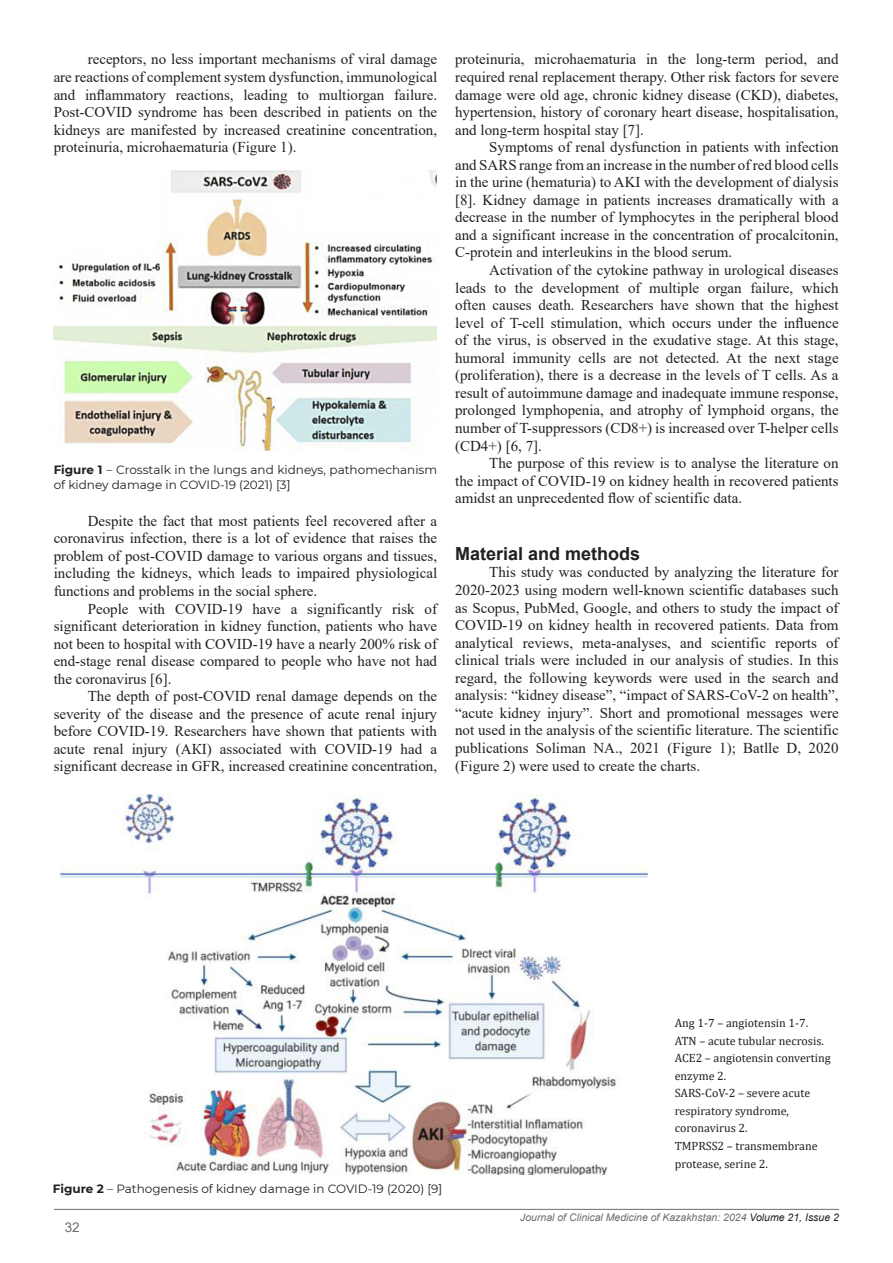
<style>
.page{position:relative;width:893px;height:1263px;background:#fff}
.page>*{position:absolute;margin:0;border:0;box-sizing:border-box;transform-origin:0 0}
.iwndegi_bas_takrip{font:700 18px "Arial";color:#231f20}
.negiz_matin{font:15px/17.5px "Times New Roman";color:#231f20;text-align:justify}
.t1{font:13.5px "Arial";color:#6c6d70}
.Table{font:12px/17.5px "Cambria";color:#231f20}
.negiz_matin-2{font:12px/15px "Montserrat";color:#231f20}
.t2{font:italic 10.5px "Arial";color:#6c6d70}
.s1{font-weight:700}
.s2{color:#231f20}
</style>
<div class="page">
<hr style="left:54px;top:1209px;width:785px;height:1px;background:#6c6d70">
<img style="left:54px;top:170px;width:382px;height:280px">
<img style="left:60px;top:795px;width:588px;height:380px">
<p class="negiz_matin" style="left:54px;top:50px;width:385px;text-indent:34px">receptors, no less important mechanisms of viral damage are reactions of complement system dysfunction, immunological and inflammatory reactions, leading to multiorgan failure.<br>Post-COVID syndrome has been described in patients on the kidneys are manifested by increased creatinine concentration, proteinuria, microhaematuria (Figure 1).</p>
<p class="negiz_matin-2" style="left:54px;top:462px;width:385px"><span class="s1">Figure 1</span> – Crosstalk in the lungs and kidneys, pathomechanism of kidney damage in COVID-19 (2021) [3]</p>
<p class="negiz_matin" style="left:54px;top:511px;width:385px;text-indent:34px">Despite the fact that most patients feel recovered after a coronavirus infection, there is a lot of evidence that raises the problem of post-COVID damage to various organs and tissues, including the kidneys, which leads to impaired physiological functions and problems in the social sphere.</p>
<p class="negiz_matin" style="left:54px;top:599px;width:385px;text-indent:34px">People with COVID-19 have a significantly risk of significant deterioration in kidney function, patients who have not been to hospital with COVID-19 have a nearly 200% risk of end-stage renal disease compared to people who have not had the coronavirus [6].</p>
<p class="negiz_matin" style="left:54px;top:687px;width:385px;text-indent:34px">The depth of post-COVID renal damage depends on the severity of the disease and the presence of acute renal injury before COVID-19. Researchers have shown that patients with acute renal injury (АКІ) associated with COVID-19 had a significant decrease in GFR, increased creatinine concentration,</p>
<p class="negiz_matin" style="left:455px;top:50px;width:385px">proteinuria, microhaematuria in the long-term period, and required renal replacement therapy. Other risk factors for severe damage were old age, chronic kidney disease (CKD), diabetes, hypertension, history of coronary heart disease, hospitalisation, and long-term hospital stay [7].</p>
<p class="negiz_matin" style="left:455px;top:138px;width:385px;text-indent:34px">Symptoms of renal dysfunction in patients with infection and SARS range from an increase in the number of red blood cells in the urine (hematuria) to AKI with the development of dialysis [8]. Kidney damage in patients increases dramatically with a decrease in the number of lymphocytes in the peripheral blood and a significant increase in the concentration of procalcitonin, C-protein and interleukins in the blood serum.</p>
<p class="negiz_matin" style="left:455px;top:261px;width:385px;text-indent:34px">Activation of the cytokine pathway in urological diseases leads to the development of multiple organ failure, which often causes death. Researchers have shown that the highest level of T-cell stimulation, which occurs under the influence of the virus, is observed in the exudative stage. At this stage, humoral immunity cells are not detected. At the next stage (proliferation), there is a decrease in the levels of T cells. As a result of autoimmune damage and inadequate immune response, prolonged lymphopenia, and atrophy of lymphoid organs, the number of T-suppressors (CD8+) is increased over T-helper cells (CD4+) [6, 7].</p>
<p class="negiz_matin" style="left:455px;top:454px;width:385px;text-indent:34px">The purpose of this review is to analyse the literature on the impact of COVID-19 on kidney health in recovered patients amidst an unprecedented flow of scientific data.</p>
<p class="iwndegi_bas_takrip" style="left:455px;top:541px;width:187px">Material and methods</p>
<p class="negiz_matin" style="left:455px;top:563px;width:385px;text-indent:34px">This study was conducted by analyzing the literature for 2020-2023 using modern well-known scientific databases such as Scopus, PubMed, Google, and others to study the impact of COVID-19 on kidney health in recovered patients. Data from analytical reviews, meta-analyses, and scientific reports of clinical trials were included in our analysis of studies. In this regard, the following keywords were used in the search and analysis: “kidney disease”, “impact of SARS-CoV-2 on health”, “acute kidney injury”. Short and promotional messages were not used in the analysis of the scientific literature. The scientific publications Soliman NA., 2021 (Figure 1); Batlle D, 2020 (Figure 2) were used to create the charts.</p>
<p class="negiz_matin-2" style="left:53px;top:1181px;width:391px"><span class="s1">Figure 2</span> – Pathogenesis of kidney damage in COVID-19 (2020) [9]</p>
<p class="t1" style="left:65px;top:1217px;width:17px">32</p>
<p class="Table" style="left:675px;top:1014px;width:135px">Ang 1-7 – angiotensin 1-7.</p>
<p class="Table" style="left:675px;top:1032px;width:151px">ATN – acute tubular necrosis.</p>
<p class="Table" style="left:675px;top:1049px;width:158px">ACE2 – angiotensin converting enzyme 2.</p>
<p class="Table" style="left:675px;top:1084px;width:137px">SARS-CoV-2 – severe acute respiratory syndrome, coronavirus 2.</p>
<p class="Table" style="left:675px;top:1137px;width:144px">TMPRSS2 – transmembrane protease, serine 2.</p>
<p class="t2" style="left:520px;top:1210px;width:320px">Journal of Clinical Medicine of Kazakhstan: 2024 <span class="s2">Volume 21, Issue 2</span></p>
</div>
